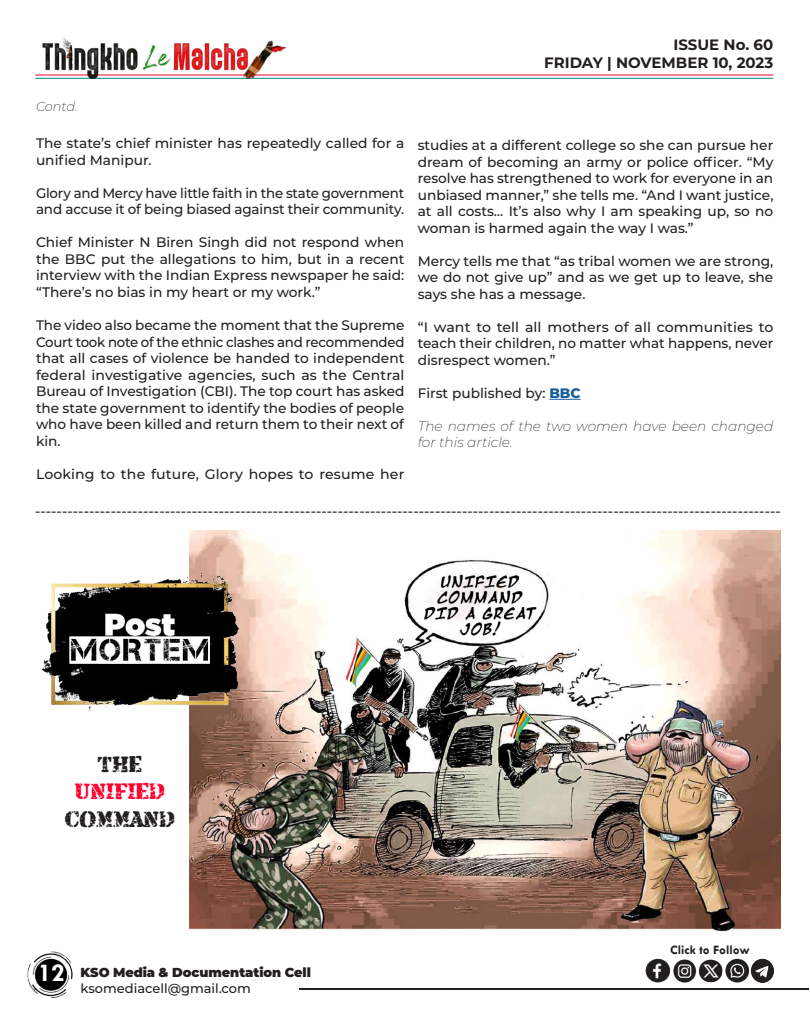
<style>
.page{position:relative;width:810px;height:1013px;background:#fff}
.page>*{position:absolute;margin:0;border:0;box-sizing:border-box;transform-origin:0 0}
.t1{font:700 26px "Tw Cen";color:#fff}
.t2{font:23px "Armalite Rifle";color:#231f20}
.t3{font:23px "Armalite Rifle";color:#ff002d}
.t4{font:700 15px/18px "Montserrat";color:#231f20;text-align:right}
.t5{font:500 14px "Montserrat";color:#231f20}
.t6{font:500 13.8px/16.5px "Montserrat";color:#231f20;text-align:justify}
.t7{font:italic 200 13.8px/16.5px "Montserrat";color:#231f20}
.t8{font:900 13px "Montserrat";letter-spacing:-.005em;color:#231f20}
.t9{font:500 13px "Montserrat";color:#231f20}
.t10{font:700 13px "Tw Cen";color:#231f20}
.t11{font:italic 200 13px "Montserrat";letter-spacing:-.01em;color:#231f20}
.s1{font-weight:800;color:#175d9e}
</style>
<div class="page">
<hr style="left:299px;top:988px;width:509px;height:1px;background:#231f20">
<img style="left:27px;top:951px;width:46px;height:47px">
<hr style="left:35px;top:74px;width:738px;height:1px;background:#ff002d">
<hr style="left:35px;top:78px;width:738px;height:1px;background:#00848b">
<img style="left:35px;top:37px;width:254px;height:42px">
<img style="left:645px;top:958px;width:129px;height:25px">
<hr style="left:549px;top:399px;width:32px;height:1px;background:#175d9e">
<img style="left:190px;top:530px;width:591px;height:402px">
<img style="left:41px;top:560px;width:223px;height:167px">
<p class="t11" style="left:36px;top:98px;width:43px">Contd.</p>
<p class="t6" style="left:36px;top:135px;width:370px">The state’s chief minister has repeatedly called for a unified Manipur.</p>
<p class="t6" style="left:36px;top:184px;width:370px">Glory and Mercy have little faith in the state government and accuse it of being biased against their community.</p>
<p class="t6" style="left:36px;top:234px;width:370px">Chief Minister N Biren Singh did not respond when the BBC put the allegations to him, but in a recent interview with the Indian Express newspaper he said: “There’s no bias in my heart or my work.”</p>
<p class="t6" style="left:36px;top:316px;width:370px">The video also became the moment that the Supreme Court took note of the ethnic clashes and recommended that all cases of violence be handed to independent federal investigative agencies, such as the Central Bureau of Investigation (CBI). The top court has asked the state government to identify the bodies of people who have been killed and return them to their next of kin.</p>
<p class="t6" style="left:36px;top:465px;width:370px">Looking to the future, Glory hopes to resume her</p>
<p class="t4" style="left:544px;top:35px;width:231px">ISSUE No. 60<br>FRIDAY | NOVEMBER 10, 2023</p>
<p class="t6" style="left:418px;top:136px;width:357px">studies at a different college so she can pursue her dream of becoming an army or police officer. “My resolve has strengthened to work for everyone in an unbiased manner,” she tells me. “And I want justice, at all costs… It’s also why I am speaking up, so no woman is harmed again the way I was.”</p>
<p class="t6" style="left:418px;top:252px;width:357px">Mercy tells me that “as tribal women we are strong, we do not give up” and as we get up to leave, she says she has a message.</p>
<p class="t6" style="left:418px;top:318px;width:357px">“I want to tell all mothers of all communities to teach their children, no matter what happens, never disrespect women.”</p>
<p class="t6" style="left:418px;top:384px;width:164px">First published by: <span class="s1">BBC</span></p>
<p class="t7" style="left:418px;top:417px;width:357px">The names of the two women have been changed for this article.</p>
<p class="t5" style="left:35px;top:501px;width:747px">------------------------------------------------------------------------------------------------------------------------------------------</p>
<h2 class="t2" style="left:98px;top:750px;width:46px">THE</h2>
<h2 class="t3" style="left:75px;top:778px;width:91px">UNIFIED</h2>
<h2 class="t2" style="left:65px;top:806px;width:111px">COMMAND</h2>
<h1 class="t1" style="left:38px;top:957px;width:28px">12</h1>
<p class="t8" style="left:81px;top:962px;width:232px">KSO Media &amp; Documentation Cell</p>
<p class="t9" style="left:81px;top:978px;width:172px">ksomediacell@gmail.com</p>
<p class="t10" style="left:670px;top:942px;width:81px">Click to Follow</p>
</div>
